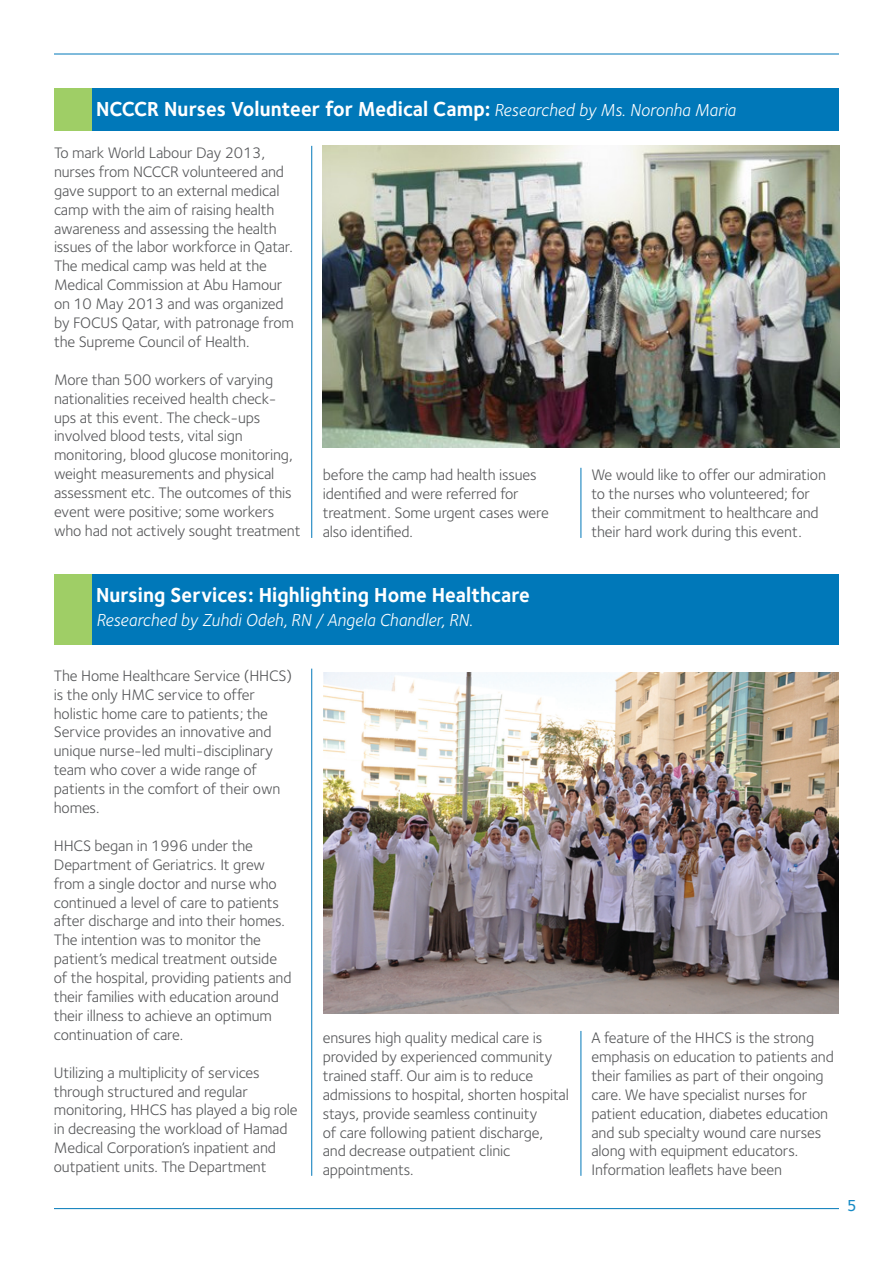
<style>
.page{position:relative;width:893px;height:1263px;background:#fff}
.page>*{position:absolute;margin:0;border:0;box-sizing:border-box;transform-origin:0 0}
.Subhead_1{font:700 21px "Foundry Sterling";letter-spacing:.005em;color:#fff;scale:.95 1}
.Subhead_1-2{font:italic 18px "Foundry Sterling";letter-spacing:.005em;color:#fff;scale:.95 1}
.Body_Texts_1{font:500 16.5px "Foundry Sterling";color:#168ac5}
.Body_Texts_1-2{font:15.75px/18.9px "Foundry Sterling";letter-spacing:-.01em;color:#57585a}
</style>
<div class="page">
<hr style="left:54px;top:54px;width:785px;height:1px;background:#0078b9">
<hr style="left:54px;top:1208px;width:785px;height:1px;background:#0078b9">
<div style="left:54px;top:88px;width:785px;height:43px;background:#0078b9"></div>
<div style="left:54px;top:574px;width:785px;height:70px;background:#0078b9"></div>
<img style="left:323px;top:146px;width:517px;height:302px">
<img style="left:323px;top:673px;width:515px;height:340px">
<hr style="left:311px;top:146px;width:1px;height:392px;background:#0078b9">
<hr style="left:311px;top:669px;width:1px;height:507px;background:#0078b9">
<hr style="left:581px;top:1031px;width:1px;height:145px;background:#0078b9">
<hr style="left:581px;top:468px;width:1px;height:70px;background:#0078b9">
<div style="left:54px;top:88px;width:38px;height:43px;background:#9fce66"></div>
<div style="left:54px;top:574px;width:38px;height:70px;background:#9fce66"></div>
<p class="Subhead_1" style="left:96px;top:94px;width:417px">NCCCR Nurses Volunteer for Medical Camp:</p>
<p class="Subhead_1-2" style="left:494px;top:97px;width:256px">Researched by Ms. Noronha Maria</p>
<p class="Body_Texts_1-2" style="left:54px;top:143px;width:241px">To mark World Labour Day 2013, nurses from NCCCR volunteered and gave support to an external medical camp with the aim of raising health awareness and assessing the health issues of the labor workforce in Qatar.<br>The medical camp was held at the Medical Commission at Abu Hamour on 10 May 2013 and was organized by FOCUS Qatar, with patronage from the Supreme Council of Health.</p>
<p class="Body_Texts_1-2" style="left:54px;top:370px;width:221px">More than 500 workers of varying</p>
<p class="Body_Texts_1-2" style="left:54px;top:407px;width:208px">ups at this event. The check-ups</p>
<p class="Body_Texts_1-2" style="left:54px;top:388px;width:224px">nationalities received health check-</p>
<p class="Body_Texts_1-2" style="left:54px;top:426px;width:248px">involved blood tests, vital sign monitoring, blood glucose monitoring, weight measurements and physical assessment etc. The outcomes of this event were positive; some workers who had not actively sought treatment</p>
<p class="Body_Texts_1-2" style="left:323px;top:465px;width:228px">before the camp had health issues identified and were referred for treatment. Some urgent cases were also identified.</p>
<p class="Body_Texts_1-2" style="left:591px;top:465px;width:236px">We would like to offer our admiration to the nurses who volunteered; for their commitment to healthcare and their hard work during this event.</p>
<p class="Subhead_1" style="left:96px;top:580px;width:458px">Nursing Services: Highlighting Home Healthcare</p>
<p class="Subhead_1-2" style="left:96px;top:607px;width:398px">Researched by Zuhdi Odeh, RN / Angela Chandler, RN.</p>
<p class="Body_Texts_1-2" style="left:54px;top:665px;width:240px">The Home Healthcare Service (HHCS( is the only HMC service to offer holistic home care to patients; the<br>Service provides an innovative and unique nurse-led multi-disciplinary team who cover a wide range of patients in the comfort of their own homes.</p>
<p class="Body_Texts_1-2" style="left:54px;top:836px;width:239px">HHCS began in 1996 under the Department of Geriatrics It. grew from a single doctor and nurse who continued a level of care to patients after discharge and into their homes.<br>The intention was to monitor the patients’ medical treatment outside of the hospital, providing patients and their families with education around their illness to achieve an optimum continuation of care.</p>
<p class="Body_Texts_1-2" style="left:54px;top:1062px;width:245px">Utilizing a multiplicity of services through structured and regular monitoring, HHCS has played a big role in decreasing the workload of Hamad Medical Corporations’ inpatient and outpatient units. The Department</p>
<p class="Body_Texts_1-2" style="left:323px;top:1028px;width:248px">ensures high quality medical care is provided by experienced community trained staff. Our aim tois reduce admissions to hospital, shorten hospital stays, provide seamless continuity<br>of care following patient discharge, and decrease outpatient clinic appointments.</p>
<p class="Body_Texts_1-2" style="left:591px;top:1028px;width:244px">A feature of the HHCS is the strong emphasis on education to patients and their families as part of their ongoing care. We have specialist nurses for patient education, diabetes education and sub specialty wound care nurses along with equipment educators.<br>Information leaflets have been</p>
<p class="Body_Texts_1" style="left:847px;top:1194px;width:12px">5</p>
</div>
